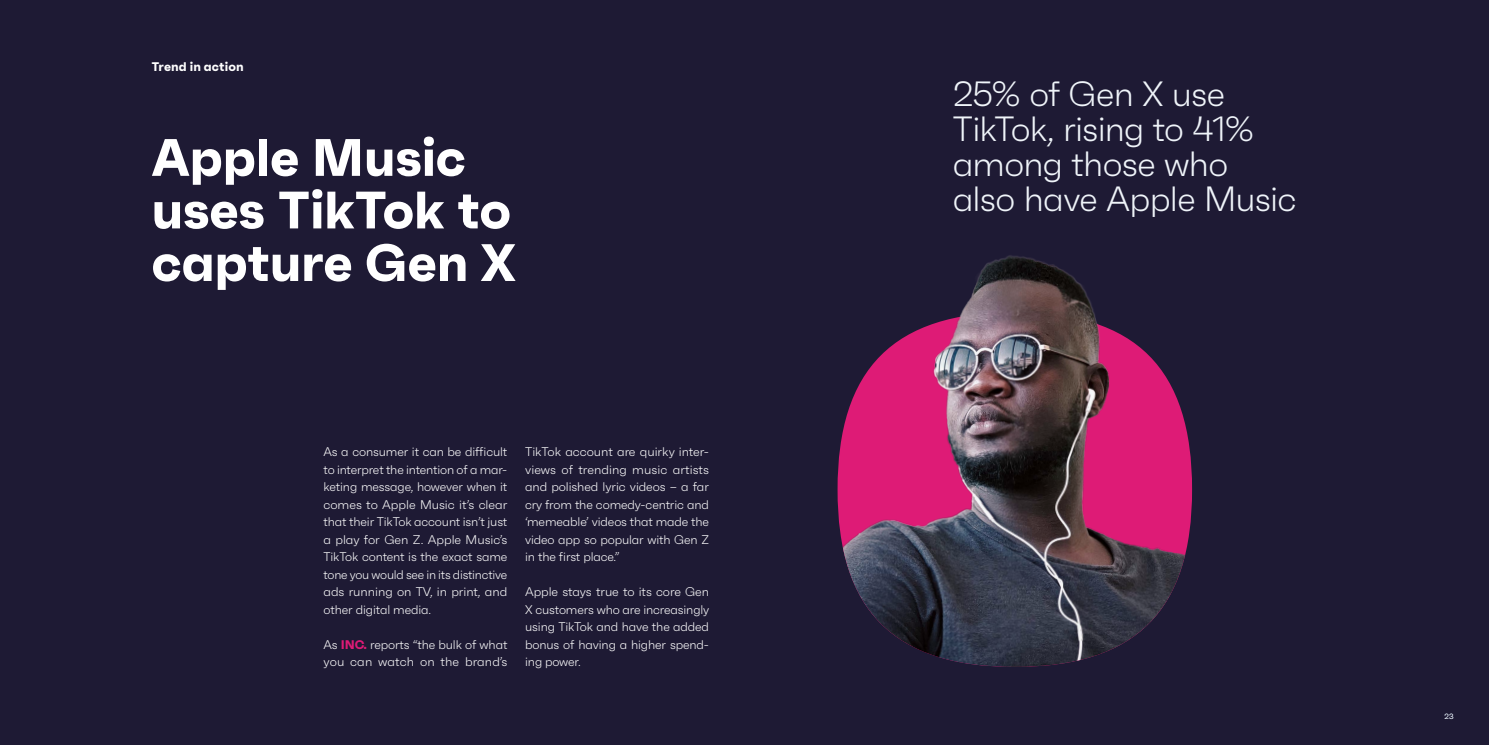
<style>
.page{position:relative;width:1489px;height:745px;background:#fff}
.page>*{position:absolute;margin:0;border:0;box-sizing:border-box;transform-origin:0 0}
.t1{font:700 52.5px/52.5px "Faktum";letter-spacing:-.01em;color:#fff}
.t2{font:300 35px/35px "Faktum";letter-spacing:-.02em;color:#eff4f9}
.t3{font:300 12.5px/17.5px "Faktum";letter-spacing:-.01em;color:#fff;text-align:justify}
.t4{font:700 12.5px "Faktum";letter-spacing:.005em;color:#fff}
.t5{font:300 7.5px "Faktum";color:#b1c7e0}
.s1{font-weight:700;color:#de1b76}
</style>
<div class="page">
<div style="left:0;top:0;width:1488px;height:744px;background:#1e1a34"></div>
<img style="left:837px;top:220px;width:354px;height:446px;border-radius:177px">
<p class="t4" style="left:151px;top:58px;width:94px">Trend in action</p>
<h1 class="t1" style="left:151px;top:130px;width:366px">Apple Music uses TikTok to capture Gen X</h1>
<p class="t3" style="left:323px;top:443px;width:185px">As a consumer it can be difficult to interpret the intention of a mar&shy;keting message, however when it comes to Apple Music it’s clear that their TikTok account isn’t just a play for Gen Z. Apple Music’s TikTok content is the exact same tone you would see in its distinctive ads running on TV, in print, and other digital media.</p>
<p class="t3" style="left:323px;top:635px;width:185px">As <span class="s1">INC.</span> reports “the bulk of what you can watch on the brand’s</p>
<p class="t3" style="left:525px;top:443px;width:185px">TikTok account are quirky inter&shy;views of trending music artists and polished lyric videos – a far cry from the comedy-centric and ‘memeable’ videos that made the video app so popular with Gen Z in the first place.”</p>
<p class="t3" style="left:525px;top:583px;width:186px">Apple stays true to its core Gen X customers who are increasingly using TikTok and have the added bonus of having a higher spend&shy;ing power.</p>
<h2 class="t2" style="left:952px;top:76px;width:345px">25% of Gen X use<br>TikTok, rising to 41% among those who also have Apple Music</h2>
<p class="t5" style="left:1444px;top:711px;width:11px">23</p>
</div>
